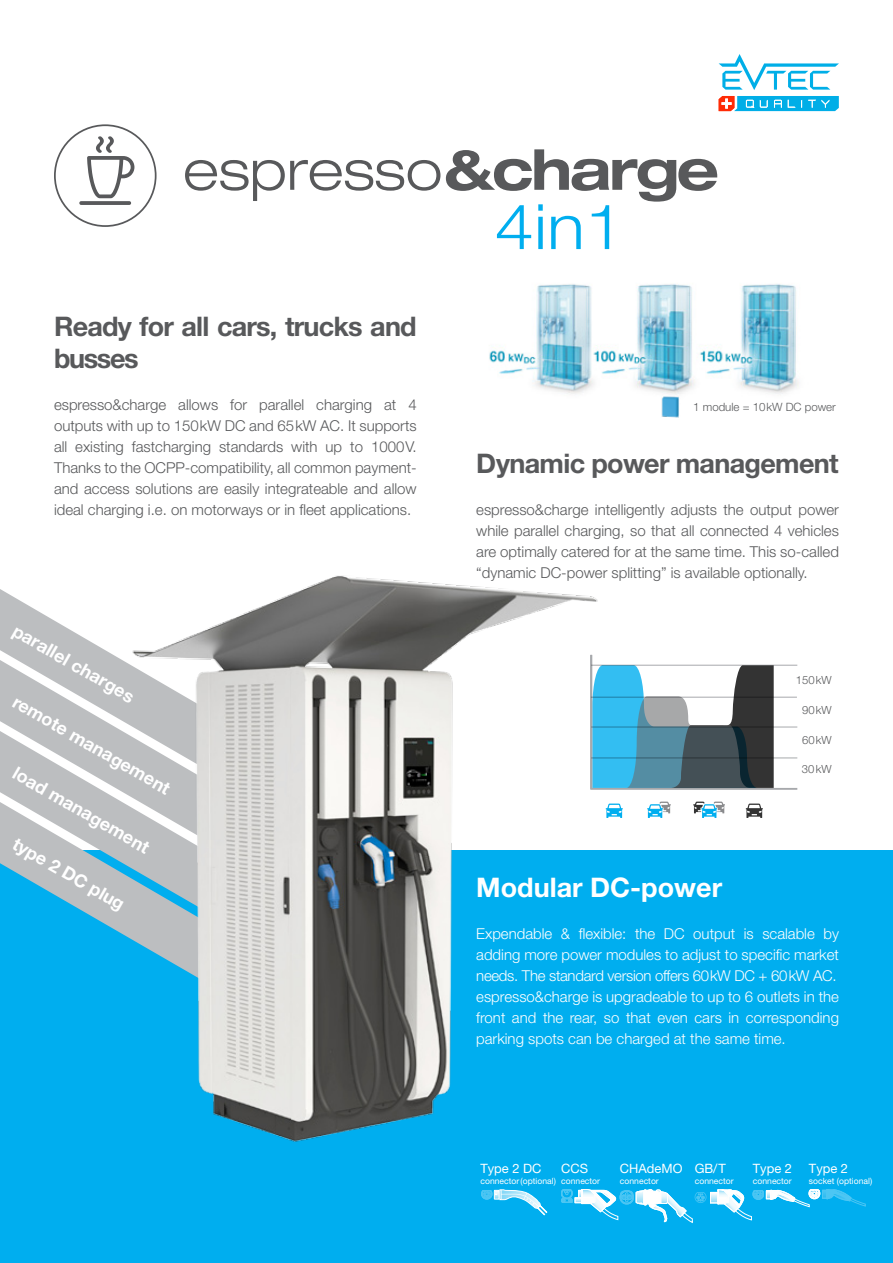
<style>
.page{position:relative;width:893px;height:1263px;background:#fff}
.page>*{position:absolute;margin:0;border:0;box-sizing:border-box;transform-origin:0 0}
.t1{font:300 62.7px "Helvetica Neue LT Std";color:#00aeef;scale:1.13 1}
.t2{font:300 expanded 55.65px "Helvetica Neue LT Pro";color:#58595b}
.t3{font:700 27px/31.5px "Helvetica Neue LT Std";letter-spacing:-.03em;color:#58595b}
.t4{font:700 27px "Helvetica Neue LT Std";color:#fff}
.t5{font:700 18px "Helvetica Neue LT Std";color:#fff}
.t6{font:300 15px/21px "Helvetica Neue LT Std";color:#58595b;text-align:justify}
.t7{font:300 15px/21px "Helvetica Neue LT Std";color:#fff}
.t8{font:12.9px "Helvetica Neue LT Pro";color:#fff}
.t9{font:300 11.4px "Helvetica Neue LT Std";color:#58595b}
.t10{font:300 11.25px "Helvetica Neue LT Std";color:#58595b}
.t11{font:8.55px "Helvetica Neue LT Pro";color:#fff}
.s1{font-weight:700}
</style>
<div class="page">
<div style="left:0;top:850px;width:893px;height:413px;background:#00aeef"></div>
<svg style="left:719px;top:54px;width:120px;height:57px"></svg>
<svg style="left:0;top:589px;width:62px;height:71px;fill:#bcbec0"></svg>
<svg style="left:0;top:660px;width:62px;height:71px;background:#c5c7c8"></svg>
<svg style="left:0;top:731px;width:62px;height:71px;background:#c5c7c8"></svg>
<svg style="left:0;top:802px;width:62px;height:97px;fill:#bcbec0"></svg>
<svg style="left:54px;top:124px;width:103px;height:103px"></svg>
<svg style="left:617px;top:803px;width:6px;height:15px"></svg>
<svg style="left:693px;top:802px;width:32px;height:16px"></svg>
<svg style="left:746px;top:803px;width:17px;height:15px"></svg>
<svg style="left:647px;top:802px;width:24px;height:16px"></svg>
<svg style="left:617px;top:664px;width:180px;height:126px"></svg>
<img style="left:489px;top:284px;width:310px;height:113px">
<img style="left:661px;top:397px;width:18px;height:20px">
<svg style="left:481px;top:1190px;width:66px;height:25px"></svg>
<svg style="left:561px;top:1189px;width:304px;height:34px"></svg>
<img style="left:62px;top:575px;width:555px;height:567px">
<h2 class="t2" style="left:183px;top:137px;width:537px">espresso<span class="s1">&amp;charge</span></h2>
<h3 class="t3" style="left:54px;top:310px;width:364px">Ready for all cars, trucks and busses</h3>
<p class="t6" style="left:54px;top:393px;width:364px">espresso&amp;charge allows for parallel charging at 4 outputs with up to 150kW DC and 65kW AC. It supports all existing fastcharging standards with up to 1000V.<br>Thanks to the OCPP-compatibility, all common payment&shy;and access solutions are easily integrateable and allow ideal charging i.e. on motorways or in fleet applications.</p>
<p class="t5" style="left:20px;top:620px;width:139px;rotate:30deg">parallel charges</p>
<p class="t5" style="left:20px;top:691px;width:180px;rotate:30deg">remote management</p>
<p class="t5" style="left:20px;top:762px;width:156px;rotate:30deg">load management</p>
<p class="t5" style="left:20px;top:833px;width:128px;rotate:30deg">type 2 DC plug</p>
<h1 class="t1" style="left:495px;top:188px;width:116px">4in1</h1>
<p class="t9" style="left:693px;top:400px;width:144px">1 module = 10kW DC power</p>
<h3 class="t3" style="left:476px;top:447px;width:364px">Dynamic power management</h3>
<p class="t6" style="left:476px;top:498px;width:364px">espresso&amp;charge intelligently adjusts the output power while parallel charging, so that all connected 4 vehicles are optimally catered for at the same time. This so-called “dynamic DC-power splitting” is available optionally.</p>
<p class="t10" style="left:796px;top:673px;width:37px">150kW</p>
<p class="t10" style="left:802px;top:703px;width:31px">90kW</p>
<p class="t10" style="left:802px;top:733px;width:31px">60kW</p>
<p class="t10" style="left:802px;top:762px;width:31px">30kW</p>
<h3 class="t4" style="left:476px;top:871px;width:247px">Modular DC-power</h3>
<p class="t7" style="left:476px;top:923px;width:364px">Expendable &amp; flexible: the DC output is scalable by adding more power modules to adjust to specific market needs. The standard version offers 60kW DC + 60kW AC. espresso&amp;charge is upgradeable to up to 6 outlets in the front and the rear, so that even cars in corresponding parking spots can be charged at the same time.</p>
<p class="t8" style="left:480px;top:1161px;width:63px">Type 2 DC</p>
<p class="t11" style="left:480px;top:1175px;width:77px">connector (optional)</p>
<p class="t8" style="left:561px;top:1161px;width:28px">CCS</p>
<p class="t11" style="left:561px;top:1175px;width:40px">connector</p>
<p class="t8" style="left:620px;top:1161px;width:64px">CHAdeMO</p>
<p class="t11" style="left:620px;top:1175px;width:40px">connector</p>
<p class="t8" style="left:695px;top:1161px;width:33px">GB/T</p>
<p class="t11" style="left:695px;top:1175px;width:40px">connector</p>
<p class="t8" style="left:753px;top:1161px;width:41px">Type 2</p>
<p class="t11" style="left:753px;top:1175px;width:40px">connector</p>
<p class="t8" style="left:809px;top:1161px;width:41px">Type 2</p>
<p class="t11" style="left:809px;top:1175px;width:65px">socket (optional)</p>
</div>
